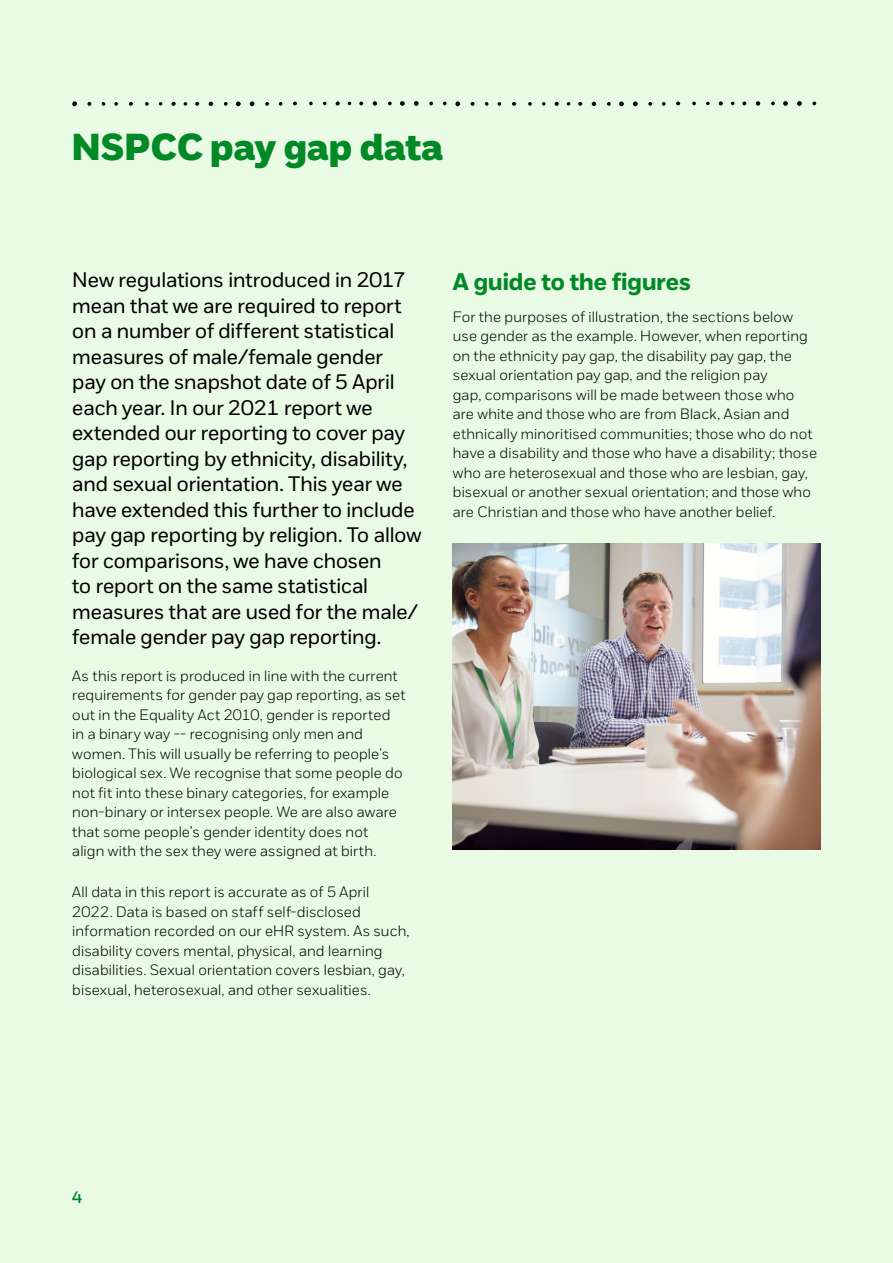
<style>
.page{position:relative;width:893px;height:1263px;background:#e9fbe5}
.page>*{position:absolute;margin:0;border:0;box-sizing:border-box;transform-origin:0 0}
.t1{font:37.5px "NSPCC Headline";letter-spacing:.01em;color:#018926}
.t2{font:700 24px "NSPCC";color:#018926}
.t3{font:21px/25.5px "NSPCC";letter-spacing:-.005em;color:#000}
.t4{font:600 16.5px "NSPCC";color:#018926}
.t5{font:300 15px/19.5px "NSPCC";letter-spacing:.01em;color:#000}
</style>
<div class="page">
<img style="left:453px;top:544px;width:368px;height:306px">
<svg style="left:72px;top:101px;width:5px;height:5px"></svg>
<svg style="left:250px;top:101px;width:5px;height:5px"></svg>
<svg style="left:236px;top:101px;width:5px;height:5px"></svg>
<svg style="left:209px;top:102px;width:4px;height:4px"></svg>
<svg style="left:171px;top:102px;width:5px;height:4px"></svg>
<svg style="left:87px;top:102px;width:4px;height:4px"></svg>
<svg style="left:129px;top:102px;width:4px;height:4px"></svg>
<svg style="left:195px;top:102px;width:4px;height:4px"></svg>
<svg style="left:265px;top:102px;width:4px;height:4px"></svg>
<svg style="left:224px;top:102px;width:4px;height:4px"></svg>
<svg style="left:279px;top:102px;width:3px;height:4px"></svg>
<svg style="left:145px;top:102px;width:4px;height:4px"></svg>
<svg style="left:114px;top:102px;width:4px;height:4px"></svg>
<svg style="left:102px;top:102px;width:3px;height:4px"></svg>
<svg style="left:184px;top:102px;width:3px;height:4px"></svg>
<svg style="left:159px;top:102px;width:3px;height:4px"></svg>
<svg style="left:414px;top:101px;width:5px;height:5px"></svg>
<svg style="left:400px;top:101px;width:5px;height:5px"></svg>
<svg style="left:373px;top:101px;width:4px;height:5px"></svg>
<svg style="left:336px;top:101px;width:4px;height:5px"></svg>
<svg style="left:293px;top:101px;width:4px;height:4px"></svg>
<svg style="left:359px;top:101px;width:4px;height:4px"></svg>
<svg style="left:429px;top:102px;width:4px;height:3px"></svg>
<svg style="left:388px;top:102px;width:4px;height:3px"></svg>
<svg style="left:309px;top:102px;width:4px;height:3px"></svg>
<svg style="left:455px;top:101px;width:5px;height:5px"></svg>
<svg style="left:633px;top:101px;width:5px;height:5px"></svg>
<svg style="left:619px;top:101px;width:5px;height:5px"></svg>
<svg style="left:592px;top:102px;width:4px;height:4px"></svg>
<svg style="left:555px;top:102px;width:4px;height:4px"></svg>
<svg style="left:470px;top:102px;width:5px;height:4px"></svg>
<svg style="left:512px;top:102px;width:4px;height:4px"></svg>
<svg style="left:578px;top:102px;width:4px;height:4px"></svg>
<svg style="left:648px;top:102px;width:4px;height:4px"></svg>
<svg style="left:607px;top:102px;width:4px;height:4px"></svg>
<svg style="left:662px;top:102px;width:4px;height:4px"></svg>
<svg style="left:528px;top:102px;width:4px;height:4px"></svg>
<svg style="left:497px;top:102px;width:4px;height:4px"></svg>
<svg style="left:485px;top:102px;width:3px;height:4px"></svg>
<svg style="left:567px;top:102px;width:3px;height:4px"></svg>
<svg style="left:542px;top:102px;width:3px;height:4px"></svg>
<svg style="left:797px;top:101px;width:5px;height:5px"></svg>
<svg style="left:783px;top:101px;width:5px;height:5px"></svg>
<svg style="left:756px;top:101px;width:4px;height:5px"></svg>
<svg style="left:719px;top:101px;width:4px;height:5px"></svg>
<svg style="left:676px;top:101px;width:4px;height:4px"></svg>
<svg style="left:742px;top:101px;width:4px;height:4px"></svg>
<svg style="left:812px;top:102px;width:4px;height:3px"></svg>
<svg style="left:771px;top:102px;width:4px;height:3px"></svg>
<svg style="left:692px;top:102px;width:4px;height:3px"></svg>
<svg style="left:706px;top:102px;width:4px;height:3px"></svg>
<h1 class="t1" style="left:72px;top:124px;width:372px">NSPCC pay gap data</h1>
<p class="t3" style="left:72px;top:267px;width:351px">New regulations introduced in 2017 mean that we are required to report on a number of different statistical measures of male/female gender pay on the snapshot date of 5 April each year. In our 2021 report we extended our reporting to cover pay gap reporting by ethnicity, disability, and sexual orientation. This year we have extended this further to include pay gap reporting by religion. To allow for comparisons, we have chosen<br>to report on the same statistical measures that are used for the male/ female gender pay gap reporting.</p>
<p class="t5" style="left:72px;top:666px;width:335px">As this report is produced in line with the current requirements for gender pay gap reporting, as set out in the Equality Act 2010, gender is reported in a binary way -- recognising only men and women. This will usually be referring to people’s biological sex. We recognise that some people do not fit into these binary categories, for example non-binary or intersex people. We are also aware that some people’s gender identity does not<br>align with the sex they were assigned at birth.</p>
<p class="t5" style="left:72px;top:882px;width:339px">All data in this report is accurate as of 5 April 2022. Data is based on staff self-disclosed information recorded on our eHR system. As such, disability covers mental, physical, and learning disabilities. Sexual orientation covers lesbian, gay, bisexual, heterosexual, and other sexualities.</p>
<h2 class="t2" style="left:453px;top:267px;width:239px">A guide to the figures</h2>
<p class="t5" style="left:453px;top:307px;width:366px">For the purposes of illustration, the sections below use gender as the example. However, when reporting on the ethnicity pay gap, the disability pay gap, the sexual orientation pay gap, and the religion pay<br>gap, comparisons will be made between those who are white and those who are from Black, Asian and ethnically minoritised communities; those who do not have a disability and those who have a disability; those who are heterosexual and those who are lesbian, gay, bisexual or another sexual orientation; and those who are Christian and those who have another belief.</p>
<p class="t4" style="left:72px;top:1187px;width:11px">4</p>
</div>
